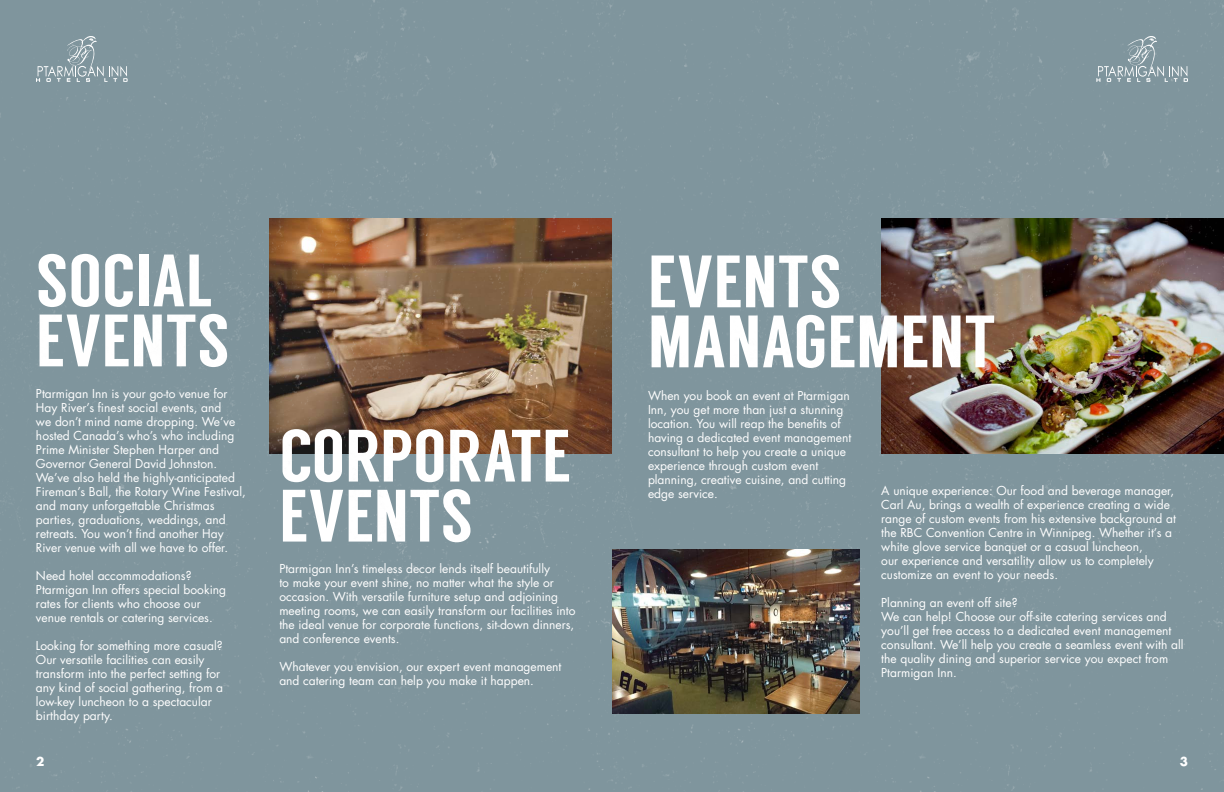
<style>
.page{position:relative;width:1224px;height:792px;background:#fff}
.page>*{position:absolute;margin:0;border:0;box-sizing:border-box;transform-origin:0 0}
.t1{font:74px/60px "Langdon";color:#fff}
.t2{font:12px/14px "Futura LT";color:#fff}
.t3{font:700 12px "Futura LT";color:#fff}
</style>
<div class="page">
<img style="left:0;top:0;width:612px;height:792px">
<img style="left:612px;top:0;width:612px;height:792px">
<svg style="left:36px;top:36px;width:92px;height:46px"></svg>
<svg style="left:1096px;top:36px;width:92px;height:46px"></svg>
<h1 class="t1" style="left:36px;top:251px;width:195px">SOCIAL<br>EVENTS</h1>
<p class="t2" style="left:36px;top:387px;width:211px">Ptarmigan Inn is your go-to venue for Hay River’s finest social events, and<br>we don’t mind name dropping. We’ve hosted Canada’s who’s who including Prime Minister Stephen Harper and Governor General David Johnston.<br>We’ve also held the highly-anticipated Fireman’s Ball, the Rotary Wine Festival, and many unforgettable Christmas parties, graduations, weddings, and retreats. You won’t find another Hay River venue with all we have to offer.</p>
<p class="t2" style="left:36px;top:569px;width:192px">Need hotel accommodations?<br>Ptarmigan Inn offers special booking rates for clients who choose our venue rentals or catering services.</p>
<p class="t2" style="left:36px;top:639px;width:189px">Looking for something more casual?<br>Our versatile facilities can easily transform into the perfect setting for any kind of social gathering, from a low-key luncheon to a spectacular birthday party.</p>
<h1 class="t1" style="left:279px;top:426px;width:293px">CORPORATE<br>EVENTS</h1>
<p class="t2" style="left:279px;top:562px;width:298px">Ptarmigan Inn’s timeless decor lends itself beautifully<br>to make your event shine, no matter what the style or occasion. With versatile furniture setup and adjoining meeting rooms, we can easily transform our facilities into the ideal venue for corporate functions, sit-down dinners, and conference events.</p>
<p class="t2" style="left:279px;top:660px;width:284px">Whatever you envision, our expert event management and catering team can help you make it happen.</p>
<h1 class="t1" style="left:648px;top:252px;width:350px">EVENTS<br>MANAGEMENT</h1>
<p class="t2" style="left:648px;top:389px;width:205px">When you book an event at Ptarmigan Inn, you get more than just a stunning location. You will reap the benefits of having a dedicated event management consultant to help you create a unique experience through custom event planning, creative cuisine, and cutting edge service.</p>
<p class="t2" style="left:881px;top:484px;width:296px">A unique experience: Our food and beverage manager, Carl Au, brings a wealth of experience creating a wide range of custom events from his extensive background at the RBC Convention Centre in Winnipeg. Whether it’s a white glove service banquet or a casual luncheon,<br>our experience and versatility allow us to completely customize an event to your needs.</p>
<p class="t2" style="left:881px;top:596px;width:304px">Planning an event off site?<br>We can help! Choose our off-site catering services and you’ll get free access to a dedicated event management consultant. We’ll help you create a seamless event with all the quality dining and superior service you expect from Ptarmigan Inn.</p>
<p class="t3" style="left:36px;top:753px;width:10px">2</p>
<p class="t3" style="left:1180px;top:753px;width:10px">3</p>
</div>
